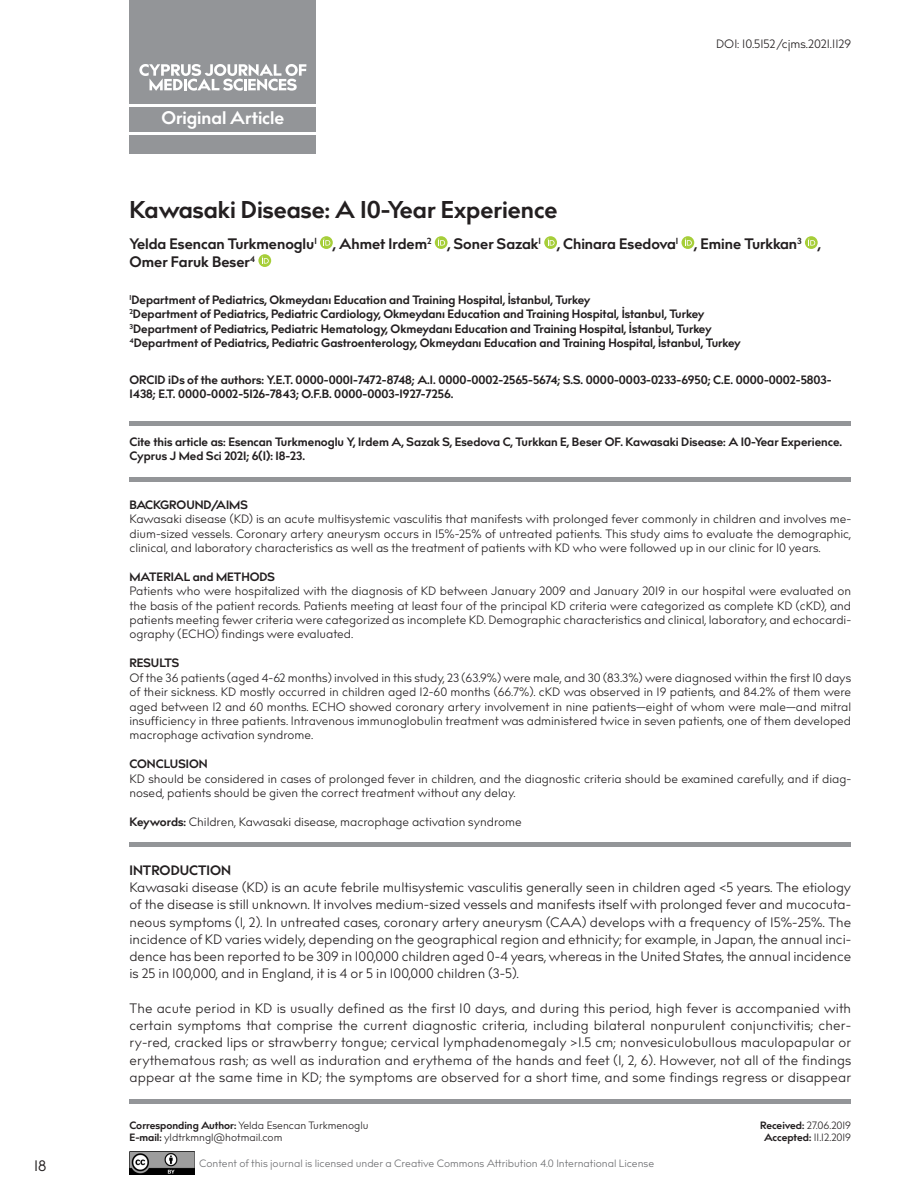
<style>
.page{position:relative;width:915px;height:1191px;background:#fff}
.page>*{position:absolute;margin:0;border:0;box-sizing:border-box;transform-origin:0 0}
.t1{font:700 24px "billcorporatenarrow";color:#231f20}
.t2{font:700 18px "billcorporatenarrow";color:#fff}
.t3{font:700 15px/18px "billcorporatenarrow";color:#231f20}
.t4{font:15px "billcorporatenarrow";color:#231f20}
.t5{font:13.5px/17.2px "billcorporatenarrow";color:#231f20;text-align:justify}
.t6{font:700 13.5px "billcorporatenarrow";color:#231f20}
.t7{font:12px/14.4px "billcorporatenarrow";color:#231f20;text-align:justify}
.t8{font:700 12px/14.4px "billcorporatenarrow";color:#231f20}
.t9{font:10.5px "billcorporatenarrow";color:#231f20}
.t10{font:10.5px "billcorporatenarrow";color:#6c6d70}
.s1{font-weight:700}
</style>
<div class="page">
<div style="left:129px;top:0;width:187px;height:154px;background:#939598"></div>
<svg style="left:139px;top:64px;width:167px;height:27px"></svg>
<hr style="left:129px;top:132px;width:187px;height:3px;background:#fff">
<hr style="left:129px;top:104px;width:187px;height:2px;background:#fff">
<svg style="left:320px;top:236px;width:12px;height:13px"></svg>
<svg style="left:323px;top:238px;width:7px;height:7px"></svg>
<svg style="left:434px;top:236px;width:13px;height:13px"></svg>
<svg style="left:438px;top:238px;width:7px;height:7px"></svg>
<svg style="left:544px;top:236px;width:13px;height:13px"></svg>
<svg style="left:547px;top:238px;width:7px;height:7px"></svg>
<svg style="left:681px;top:236px;width:13px;height:13px"></svg>
<svg style="left:684px;top:238px;width:7px;height:7px"></svg>
<svg style="left:804px;top:236px;width:13px;height:13px"></svg>
<svg style="left:808px;top:238px;width:7px;height:7px"></svg>
<svg style="left:258px;top:254px;width:13px;height:13px"></svg>
<svg style="left:262px;top:256px;width:7px;height:8px"></svg>
<div style="left:129px;top:1099px;width:721px;height:5px;background:#939598"></div>
<div style="left:129px;top:842px;width:721px;height:5px;background:#939598"></div>
<div style="left:129px;top:421px;width:721px;height:5px;background:#939598"></div>
<hr style="left:129px;top:477px;width:721px;height:4px;background:#939598">
<img style="left:129px;top:1151px;width:66px;height:23px">
<p class="t4" style="left:34px;top:1154px;width:14px">18</p>
<p class="t2" style="left:161px;top:105px;width:124px">Original Article</p>
<p class="t7" style="left:715px;top:37px;width:136px">DOI: 10.5152/cjms.2021.1129</p>
<p class="t1" style="left:129px;top:192px;width:429px">Kawasaki Disease: A 10-Year Experience</p>
<p class="t3" style="left:129px;top:235px;width:692px">Yelda Esencan Turkmenoglu<sup>1</sup> , Ahmet Irdem<sup>2</sup> , Soner Sazak<sup>1</sup> , Chinara Esedova<sup>1</sup> , Emine Turkkan<sup>3</sup> ,<br>Omer Faruk Beser<sup>4</sup></p>
<p class="t8" style="left:129px;top:293px;width:462px"><sup>1</sup>Department of Pediatrics, Okmeydanı Education and Training Hospital, İstanbul, Turkey</p>
<p class="t8" style="left:129px;top:307px;width:576px"><sup>2</sup>Department of Pediatrics, Pediatric Cardiology, Okmeydanı Education and Training Hospital, İstanbul, Turkey</p>
<p class="t8" style="left:129px;top:322px;width:583px"><sup>3</sup>Department of Pediatrics, Pediatric Hematology, Okmeydanı Education and Training Hospital, İstanbul, Turkey</p>
<p class="t8" style="left:129px;top:336px;width:612px"><sup>4</sup>Department of Pediatrics, Pediatric Gastroenterology, Okmeydanı Education and Training Hospital, İstanbul, Turkey</p>
<p class="t8" style="left:129px;top:373px;width:703px">ORCID iDs of the authors: Y.E.T. 0000-0001-7472-8748; A.I. 0000-0002-2565-5674; S.S. 0000-0003-0233-6950; C.E. 0000-0002-5803-<br>1438; E.T. 0000-0002-5126-7843; O.F.B. 0000-0003-1927-7256.</p>
<p class="t8" style="left:129px;top:435px;width:714px">Cite this article as: Esencan Turkmenoglu Y, Irdem A, Sazak S, Esedova C, Turkkan E, Beser OF. Kawasaki Disease: A 10-Year Experience.<br>Cyprus J Med Sci 2021; 6(1): 18-23.</p>
<p class="t8" style="left:129px;top:498px;width:120px">BACKGROUND/AIMS</p>
<p class="t7" style="left:129px;top:512px;width:723px">Kawasaki disease (KD) is an acute multisystemic vasculitis that manifests with prolonged fever commonly in children and involves me&shy;dium-sized vessels. Coronary artery aneurysm occurs in 15%-25% of untreated patients. This study aims to evaluate the demographic, clinical, and laboratory characteristics as well as the treatment of patients with KD who were followed up in our clinic for 10 years.</p>
<p class="t8" style="left:129px;top:570px;width:147px">MATERIAL and METHODS</p>
<p class="t7" style="left:129px;top:584px;width:723px">Patients who were hospitalized with the diagnosis of KD between January 2009 and January 2019 in our hospital were evaluated on the basis of the patient records. Patients meeting at least four of the principal KD criteria were categorized as complete KD (cKD), and patients meeting fewer criteria were categorized as incomplete KD. Demographic characteristics and clinical, laboratory, and echocardi&shy;ography (ECHO) findings were evaluated.</p>
<p class="t8" style="left:129px;top:656px;width:51px">RESULTS</p>
<p class="t7" style="left:129px;top:670px;width:723px">Of the 36 patients (aged 4-62 months) involved in this study, 23 (63.9%) were male, and 30 (83.3%) were diagnosed within the first 10 days of their sickness. KD mostly occurred in children aged 12-60 months (66.7%). cKD was observed in 19 patients, and 84.2% of them were aged between 12 and 60 months. ECHO showed coronary artery involvement in nine patients—eight of whom were male—and mitral insufficiency in three patients. Intravenous immunoglobulin treatment was administered twice in seven patients, one of them developed macrophage activation syndrome.</p>
<p class="t8" style="left:129px;top:757px;width:80px">CONCLUSION</p>
<p class="t7" style="left:129px;top:771px;width:723px">KD should be considered in cases of prolonged fever in children, and the diagnostic criteria should be examined carefully, and if diag&shy;nosed, patients should be given the correct treatment without any delay.</p>
<p class="t7" style="left:129px;top:814px;width:393px"><span class="s1">Keywords:</span> Children, Kawasaki disease, macrophage activation syndrome</p>
<p class="t6" style="left:129px;top:860px;width:103px">INTRODUCTION</p>
<p class="t5" style="left:129px;top:879px;width:723px">Kawasaki disease (KD) is an acute febrile multisystemic vasculitis generally seen in children aged &lt;5 years. The etiology of the disease is still unknown. It involves medium-sized vessels and manifests itself with prolonged fever and mucocuta&shy;neous symptoms (1, 2). In untreated cases, coronary artery aneurysm (CAA) develops with a frequency of 15%-25%. The incidence of KD varies widely, depending on the geographical region and ethnicity; for example, in Japan, the annual inci&shy;dence has been reported to be 309 in 100,000 children aged 0-4 years, whereas in the United States, the annual incidence is 25 in 100,000, and in England, it is 4 or 5 in 100,000 children (3-5).</p>
<p class="t5" style="left:129px;top:1000px;width:723px">The acute period in KD is usually defined as the first 10 days, and during this period, high fever is accompanied with certain symptoms that comprise the current diagnostic criteria, including bilateral nonpurulent conjunctivitis; cher&shy;ry-red, cracked lips or strawberry tongue; cervical lymphadenomegaly &gt;1.5 cm; nonvesiculobullous maculopapular or erythematous rash; as well as induration and erythema of the hands and feet (1, 2, 6). However, not all of the findings appear at the same time in KD; the symptoms are observed for a short time, and some findings regress or disappear</p>
<p class="t9" style="left:129px;top:1117px;width:240px"><span class="s1">Corresponding Author:</span> Yelda Esencan Turkmenoglu</p>
<p class="t9" style="left:129px;top:1130px;width:154px"><span class="s1">E-mail:</span> yldtrkmngl@hotmail.com</p>
<p class="t9" style="left:760px;top:1117px;width:92px"><span class="s1">Received:</span> 27.06.2019</p>
<p class="t9" style="left:764px;top:1130px;width:88px"><span class="s1">Accepted:</span> 11.12.2019</p>
<p class="t10" style="left:199px;top:1155px;width:456px">Content of this journal is licensed under a Creative Commons Attribution 4.0 International License</p>
</div>
